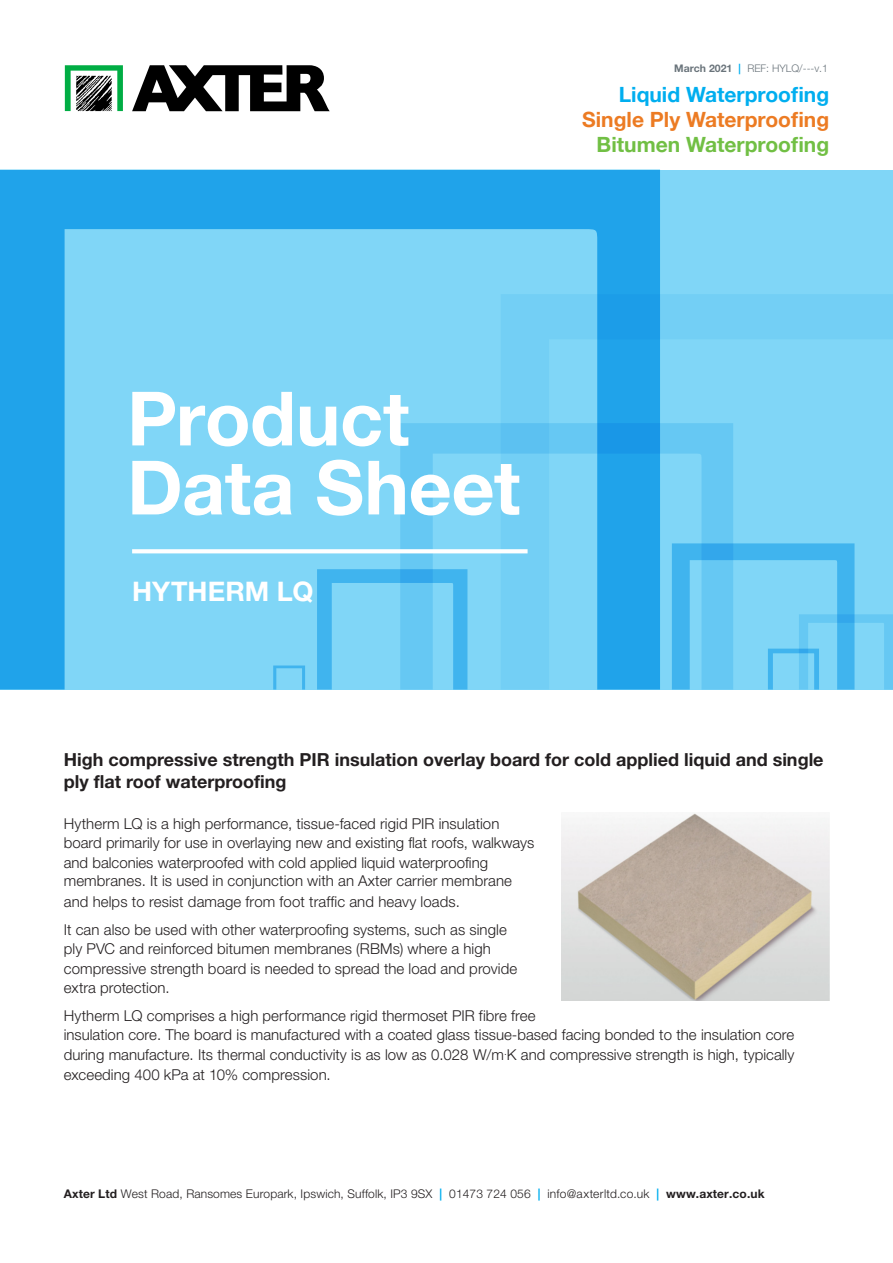
<style>
.page{position:relative;width:893px;height:1263px;background:#fff}
.page>*{position:absolute;margin:0;border:0;box-sizing:border-box;transform-origin:0 0}
.t1{font:700 75px/69px "Helvetica Neue LT Pro";letter-spacing:-.005em;color:#fff}
.t2{font:700 27px "Helvetica Neue LT Pro";letter-spacing:.005em;color:#fff}
.Secondary_title{font:700 21px "Helvetica Neue";color:#ec7b23}
.t3{font:700 21px "Helvetica Neue";color:#71bf44}
.t4{font:700 21px "Helvetica Neue";color:#00aeef}
.t5{font:700 18px/21.6px "Helvetica Neue LT Pro";color:#231f20}
.Body{font:300 15px/19.2px "Helvetica Neue LT Pro";color:#231f20}
.t6{font:300 12px "Helvetica Neue LT Pro";letter-spacing:.01em;color:#231f20}
.t7{font:300 10.5px "Helvetica Neue LT Pro";color:#6a747b}
.s1{font-weight:700}
.s2{font-weight:700;color:#00aeef}
</style>
<div class="page">
<div style="left:0;top:170px;width:893px;height:519px;background:#80d6f7"></div>
<svg style="left:0;top:170px;width:660px;height:519px"></svg>
<svg style="left:501px;top:294px;width:392px;height:395px"></svg>
<svg style="left:273px;top:665px;width:32px;height:24px"></svg>
<svg style="left:132px;top:549px;width:396px;height:4px;background:#f7fcfe"></svg>
<svg style="left:65px;top:65px;width:58px;height:46px"></svg>
<svg style="left:132px;top:65px;width:198px;height:46px"></svg>
<img style="left:561px;top:813px;width:268px;height:187px">
<p class="t7" style="left:674px;top:62px;width:155px"><span class="s1">March 2021</span> <span class="s2">|</span> REF: HYLQ/---v.1</p>
<p class="t4" style="left:619px;top:78px;width:212px">Liquid Waterproofing</p>
<p class="Secondary_title" style="left:582px;top:103px;width:248px">Single Ply Waterproofing</p>
<p class="t3" style="left:597px;top:128px;width:234px">Bitumen Waterproofing</p>
<p class="t1" style="left:127px;top:383px;width:395px">Product<br>Data Sheet</p>
<p class="t2" style="left:132px;top:574px;width:183px">HYTHERM LQ</p>
<p class="t5" style="left:64px;top:748px;width:761px">High compressive strength PIR insulation overlay board for cold applied liquid and single ply flat roof waterproofing</p>
<p class="Body" style="left:64px;top:814px;width:472px">Hytherm LQ is a high performance, tissue-faced rigid PIR insulation board primarily for use in overlaying new and existing flat roofs, walkways and balconies waterproofed with cold applied liquid waterproofing membranes. It is used in conjunction with an Axter carrier membrane</p>
<p class="Body" style="left:64px;top:887px;width:445px;line-height:28px">and helps to resist damage from foot traffic and heavy loads.<br>It can also be used with other waterproofing systems, such as single</p>
<p class="Body" style="left:64px;top:939px;width:455px">ply PVC and reinforced bitumen membranes (RBMs) where a high compressive strength board is needed to spread the load and provide extra protection.</p>
<p class="Body" style="left:64px;top:1006px;width:732px;line-height:18.5px">Hytherm LQ comprises a high performance rigid thermoset PIR fibre free<br>insulation core. The board is manufactured with a coated glass tissue-based facing bonded to the insulation core</p>
<p class="Body" style="left:64px;top:1044px;width:732px;line-height:20.1px">during manufacture. Its thermal conductivity is as low as 0.028 W/m<sup>.</sup>K and compressive strength is high, typically exceeding 400 kPa at 10% compression.</p>
<p class="t6" style="left:64px;top:1187px;width:702px"><span class="s1">Axter Ltd</span> West Road, Ransomes Europark, Ipswich, Suffolk, IP3 9SX <span class="s2">|</span> 01473 724 056 <span class="s2">|</span> info@axterltd.co.uk <span class="s2">|</span> <span class="s1">www.axter.co.uk</span></p>
</div>
